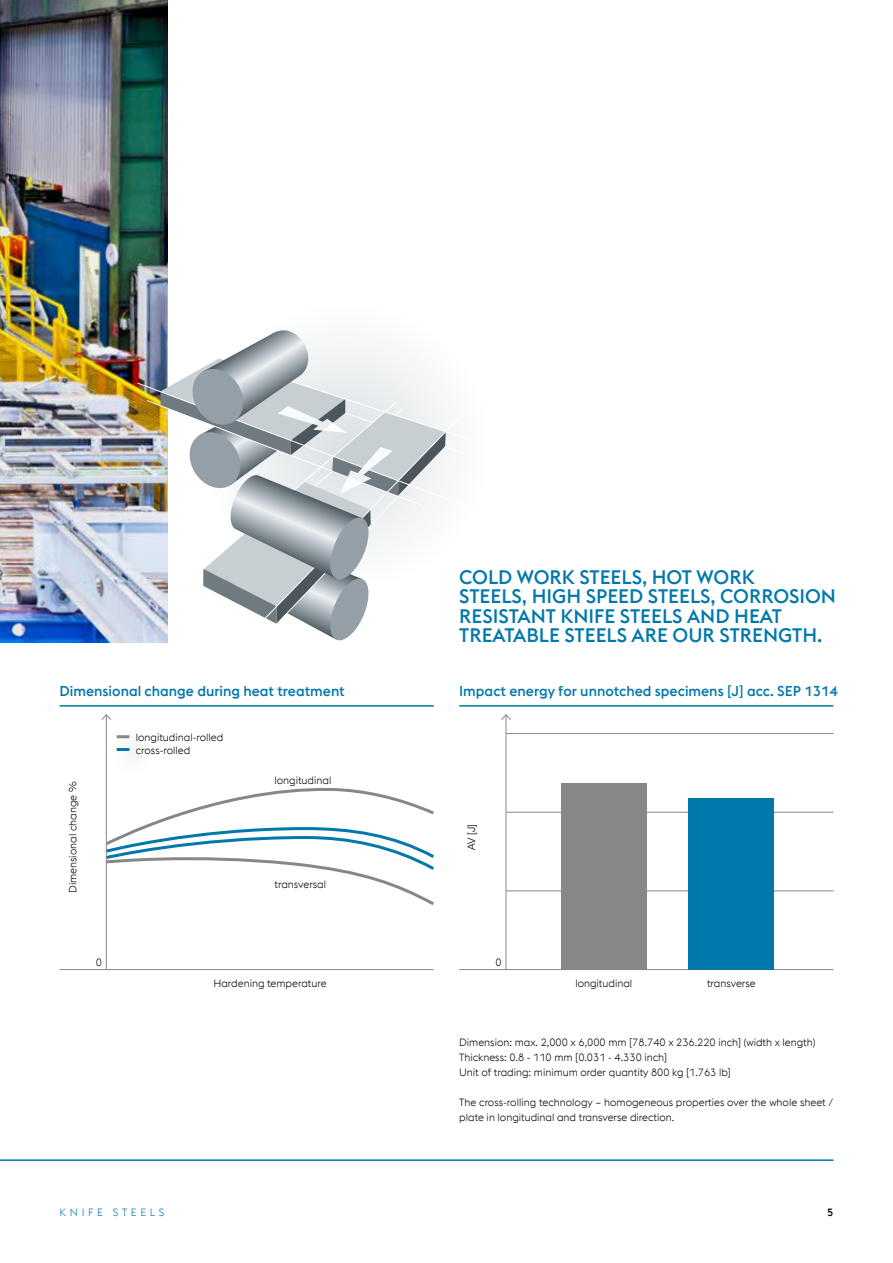
<style>
.page{position:relative;width:893px;height:1263px;background:#fff}
.page>*{position:absolute;margin:0;border:0;box-sizing:border-box;transform-origin:0 0}
.t1{font:500 19.5px/19.5px "voestalpine";color:#0078ab}
.t2{font:500 14.25px "voestalpine";color:#0078ab}
.t3{font:300 10.5px/15px "voestalpine";color:#000}
.t4{font:300 10.5px "voestalpine";letter-spacing:.35em;color:#0078ab}
.t5{font:300 10.5px "Helvetica Neue LT Std";color:#000}
.t6{font:500 10.5px "voestalpine";color:#000}
</style>
<div class="page">
<hr style="left:0;top:1159px;width:833px;height:2px;background:#0078ab">
<img style="left:0;top:0;width:167px;height:642px">
<svg style="left:137px;top:330px;width:313px;height:313px"></svg>
<hr style="left:60px;top:705px;width:374px;height:2px;background:#0078ab">
<hr style="left:459px;top:705px;width:374px;height:2px;background:#0078ab">
<hr style="left:60px;top:969px;width:374px;height:1px;background:#878787">
<hr style="left:459px;top:969px;width:374px;height:1px;background:#878787">
<hr style="left:506px;top:891px;width:327px;height:1px;background:#878787">
<hr style="left:506px;top:812px;width:327px;height:1px;background:#878787">
<hr style="left:506px;top:733px;width:327px;height:1px;background:#878787">
<hr style="left:106px;top:715px;width:1px;height:254px;background:#878787">
<svg style="left:101px;top:714px;width:10px;height:6px"></svg>
<hr style="left:506px;top:715px;width:1px;height:254px;background:#878787">
<svg style="left:501px;top:714px;width:10px;height:6px"></svg>
<div style="left:561px;top:783px;width:85px;height:186px;background:#878787"></div>
<div style="left:689px;top:798px;width:85px;height:171px;background:#0078ab"></div>
<svg style="left:105px;top:787px;width:329px;height:121px"></svg>
<svg style="left:117px;top:735px;width:12px;height:3px"></svg>
<svg style="left:117px;top:748px;width:12px;height:3px"></svg>
<h1 class="t1" style="left:459px;top:567px;width:378px">COLD WORK STEELS, HOT WORK<br>STEELS, HIGH SPEED STEELS, CORROSION<br>RESISTANT KNIFE STEELS AND HEAT<br>TREATABLE STEELS ARE OUR STRENGTH.</h1>
<h2 class="t2" style="left:60px;top:682px;width:287px">Dimensional change during heat treatment</h2>
<h2 class="t2" style="left:459px;top:682px;width:380px">Impact energy for unnotched specimens [J] acc. SEP 1314</h2>
<p class="t3" style="left:65px;top:893px;width:113px;rotate:-90deg">Dimensional change %</p>
<p class="t3" style="left:136px;top:731px;width:89px;line-height:12.8px">longitudinal-rolled cross-rolled</p>
<p class="t3" style="left:275px;top:773px;width:58px">longitudinal</p>
<p class="t3" style="left:275px;top:876px;width:53px">transversal</p>
<p class="t5" style="left:465px;top:850px;width:27px;rotate:-90deg">AV [J]</p>
<p class="t3" style="left:96px;top:955px;width:8px">0</p>
<p class="t3" style="left:496px;top:955px;width:8px">0</p>
<p class="t3" style="left:213px;top:975px;width:115px">Hardening temperature</p>
<p class="t3" style="left:575px;top:975px;width:58px">longitudinal</p>
<p class="t3" style="left:707px;top:975px;width:50px">transverse</p>
<p class="t3" style="left:459px;top:1034px;width:358px">Dimension: max. 2,000 x 6,000 mm [78.740 x 236.220 inch] (width x length)<br>Thickness: 0.8 - 110 mm [0.031 - 4.330 inch]<br>Unit of trading: minimum order quantity 800 kg [1.763 lb]</p>
<p class="t3" style="left:459px;top:1094px;width:376px">The cross-rolling technology – homogeneous properties over the whole sheet / plate in longitudinal and transverse direction.</p>
<p class="t4" style="left:60px;top:1206px;width:106px">KNIFE STEELS</p>
<p class="t6" style="left:827px;top:1205px;width:8px">5</p>
</div>
